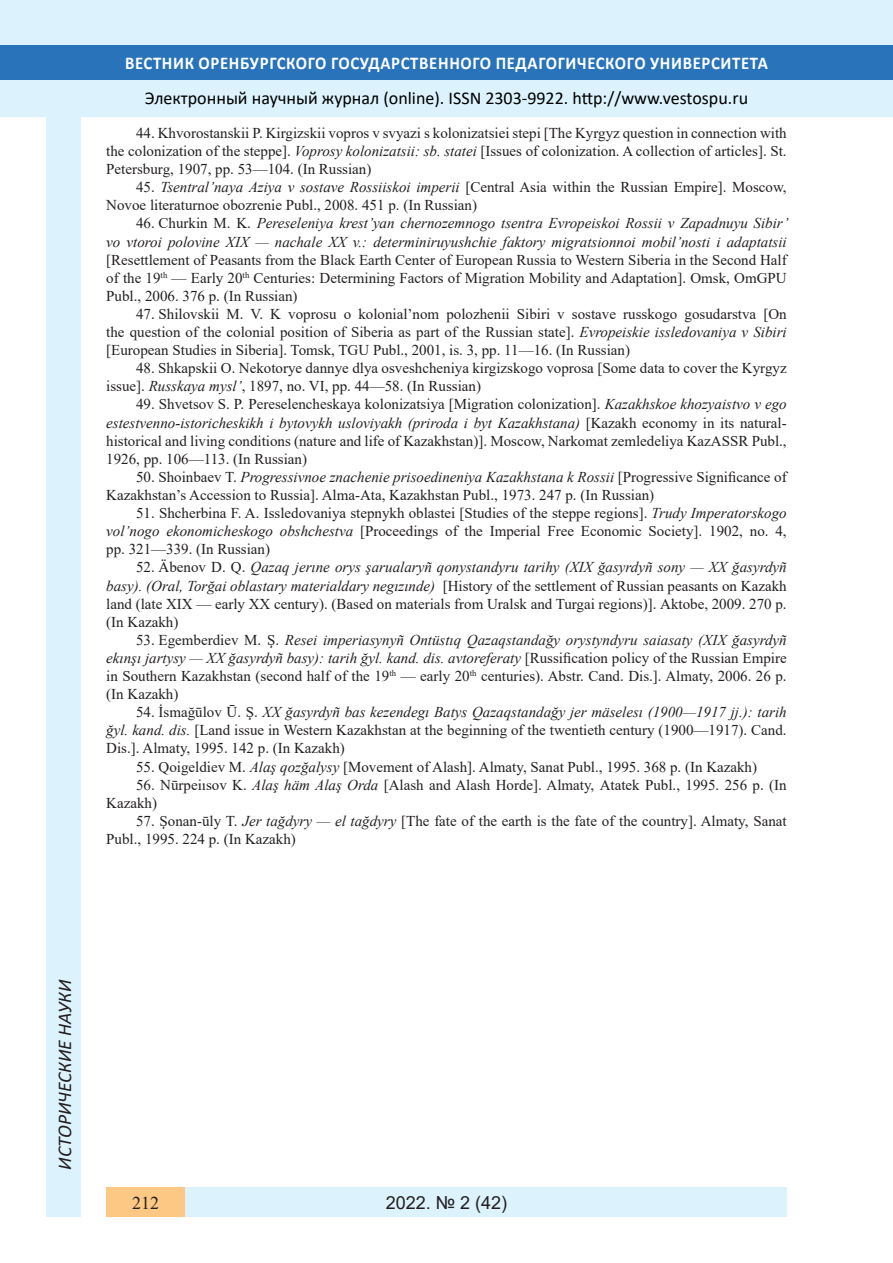
<style>
.page{position:relative;width:893px;height:1263px;background:#fff}
.page>*{position:absolute;margin:0;border:0;box-sizing:border-box;transform-origin:0 0}
.t1{font:italic 19.5px "Calibri";color:#231f20}
.t2{font:18px "Calibri";color:#000}
.t3{font:700 18px "Calibri";letter-spacing:.04em;color:#fff;scale:.93 1}
.t4{font:18px "Arial";color:#231f20}
.t5{font:700 18px "Book Antiqua";color:#231f20}
.t6{font:18px "Times New Roman";color:#231f20}
.литература{font:15px/18.1px "Times New Roman";color:#231f20;text-align:justify}
.s1{font-style:italic}
</style>
<div class="page">
<div style="left:0;top:0;width:893px;height:116px;background:#dcf2fc"></div>
<div style="left:0;top:45px;width:893px;height:34px;background:#2873ba"></div>
<div style="left:106px;top:1188px;width:681px;height:29px;background:#dcf2fc"></div>
<div style="left:106px;top:1188px;width:79px;height:29px;background:#fdc784"></div>
<div style="left:47px;top:116px;width:34px;height:1101px;background:#dcf2fc"></div>
<h1 class="t1" style="left:51px;top:1179px;width:279px;rotate:-90deg">03.00.00 БИОЛОГИЧЕСКИЕ НАУКИ</h1>
<h1 class="t1" style="left:51px;top:1170px;width:192px;rotate:-90deg">ИСТОРИЧЕСКИЕ НАУКИ</h1>
<p class="t3" style="left:125px;top:50px;width:693px">ВЕСТНИК ОРЕНБУРГСКОГО ГОСУДАРСТВЕННОГО ПЕДАГОГИЧЕСКОГО УНИВЕРСИТЕТА</p>
<p class="t2" style="left:145px;top:85px;width:605px">Электронный научный журнал (online). ISSN 2303-9922. http://www.vestospu.ru</p>
<p class="t2" style="left:388px;top:85px;width:13px">O</p>
<p class="t2" style="left:583px;top:85px;width:13px">t</p>
<p class="t2" style="left:583px;top:85px;width:13px">t</p>
<p class="литература" style="left:106px;top:123px;width:682px;text-indent:30px">44. Khvorostanskii P. Kirgizskii vopros v svyazi s kolonizatsiei stepi [The Kyrgyz question in connection with the colonization of the steppe]. <span class="s1">Voprosy kolonizatsii: sb. statei</span> [Issues of colonization. A collection of articles]. St.<br>Petersburg, 1907, pp. 53—104. (In Russian)</p>
<p class="литература" style="left:106px;top:178px;width:682px;text-indent:30px">45. <span class="s1">Tsentral’naya Aziya v sostave Rossiiskoi imperii</span> [Central Asia within the Russian Empire]. Moscow,<br>Novoe literaturnoe obozrenie Publ., 2008. 451 p. (In Russian)</p>
<p class="литература" style="left:106px;top:214px;width:683px;text-indent:30px">46. Churkin M. K. <span class="s1">Pereseleniya krest’yan chernozemnogo tsentra Evropeiskoi Rossii v Zapadnuyu Sibir’ vo vtoroi polovine XIX — nachale XX v.: determiniruyushchie faktory migratsionnoi mobil’nosti i adaptatsii </span>[Resettlement of Peasants from the Black Earth Center of European Russia to Western Siberia in the Second Half of the 19<sup>th</sup> — Early 20<sup>th</sup> Centuries: Determining Factors of Migration Mobility and Adaptation]. Omsk, OmGPU Publ., 2006. 376 p. (In Russian)</p>
<p class="литература" style="left:106px;top:304px;width:682px;text-indent:30px">47. Shilovskii M. V. K voprosu o kolonial’nom polozhenii Sibiri v sostave russkogo gosudarstva [On the question of the colonial position of Siberia as part of the Russian state]. <span class="s1">Evropeiskie issledovaniya v Sibiri </span>[European Studies in Siberia]. Tomsk, TGU Publ., 2001, is. 3, pp. 11—16. (In Russian)</p>
<p class="литература" style="left:106px;top:359px;width:682px;text-indent:30px">48. Shkapskii O. Nekotorye dannye dlya osveshcheniya kirgizskogo voprosa [Some data to cover the Kyrgyz issue]. <span class="s1">Russkaya mysl’</span>, 1897, no. VI, pp. 44—58. (In Russian)</p>
<p class="литература" style="left:106px;top:395px;width:682px;text-indent:30px">49. Shvetsov S. P. Pereselencheskaya kolonizatsiya [Migration colonization]. <span class="s1">Kazakhskoe khozyaistvo v ego estestvenno-istoricheskikh i bytovykh usloviyakh (priroda i byt Kazakhstana)</span> [Kazakh economy in its natural&shy;historical and living conditions (nature and life of Kazakhstan)]. Moscow, Narkomat zemledeliya KazASSR Publ., 1926, pp. 106—113. (In Russian)</p>
<p class="литература" style="left:106px;top:467px;width:682px;text-indent:30px">50. Shoinbaev T. <span class="s1">Progressivnoe znachenie prisoedineniya Kazakhstana k Rossii</span> [Progressive Significance of<br>Kazakhstan’s Accession to Russia]. Alma-Ata, Kazakhstan Publ., 1973. 247 p. (In Russian)</p>
<p class="литература" style="left:106px;top:503px;width:682px;text-indent:30px">51. Shcherbina F. A. Issledovaniya stepnykh oblastei [Studies of the steppe regions]. <span class="s1">Trudy Imperatorskogo vol’nogo ekonomicheskogo obshchestva</span> [Proceedings of the Imperial Free Economic Society]. 1902, no. 4, pp. 321—339. (In Russian)</p>
<p class="литература" style="left:106px;top:558px;width:682px;text-indent:30px">52. Äbenov D. Q. <span class="s1">Qazaq jerıne orys şarualaryñ qonystandyru tarihy (XIX ğasyrdyñ sony — XX ğasyrdyñ basy). (Oral, Torğai oblastary materialdary negızınde)</span> [History of the settlement of Russian peasants on Kazakh land (late XIX — early XX century). (Based on materials from Uralsk and Turgai regions)]. Аktobe, 2009. 270 p. (In Kazakh)</p>
<p class="литература" style="left:106px;top:630px;width:682px;text-indent:30px">53. Egemberdiev M. Ş. <span class="s1">Resei imperiasynyñ Ontüstıq Qazaqstandağy orystyndyru saiasaty (XIX ğasyrdyñ ekınşı jartysy — XX ğasyrdyñ basy): tarih ğyl. kand. dis. avtoreferaty</span> [Russification policy of the Russian Empire in Southern Kazakhstan (second half of the 19<sup>th</sup> — early 20<sup>th</sup> centuries). Abstr. Cand. Dis.]. Almaty, 2006. 26 p. (In Kazakh)</p>
<p class="литература" style="left:106px;top:703px;width:682px;text-indent:30px">54. İsmağūlov Ū. Ş. <span class="s1">XX ğasyrdyñ bas kezendegı Batys Qazaqstandağy jer mäselesı (1900—1917 jj.): tarih ğyl. kand. dis.</span> [Land issue in Western Kazakhstan at the beginning of the twentieth century (1900—1917). Cand.<br>Dis.]. Almaty, 1995. 142 p. (In Kazakh)</p>
<p class="литература" style="left:136px;top:757px;width:623px">55. Qoigeldiev M. <span class="s1">Alaş qozğalysy</span> [Movement of Alash]. Almaty, Sanat Publ., 1995. 368 p. (In Kazakh)</p>
<p class="литература" style="left:106px;top:775px;width:682px;text-indent:30px">56. Nūrpeiısov K. <span class="s1">Alaş häm Alaş Orda</span> [Alash and Alash Horde]. Almaty, Аtatek Publ., 1995. 256 p. (In<br>Kazakh)</p>
<p class="литература" style="left:106px;top:811px;width:682px;text-indent:30px">57. Şonan-ūly T. <span class="s1">Jer tağdyry — el tağdyry</span> [The fate of the earth is the fate of the country]. Almaty, Sanat<br>Publ., 1995. 224 p. (In Kazakh)</p>
<p class="t5" style="left:390px;top:1190px;width:37px">2018</p>
<p class="t5" style="left:460px;top:1190px;width:45px">1 25)</p>
<p class="t4" style="left:386px;top:1190px;width:123px">2022. № 2 (42)</p>
<p class="t6" style="left:132px;top:1190px;width:28px">212</p>
<p class="t5" style="left:488px;top:1190px;width:10px">6</p>
</div>
